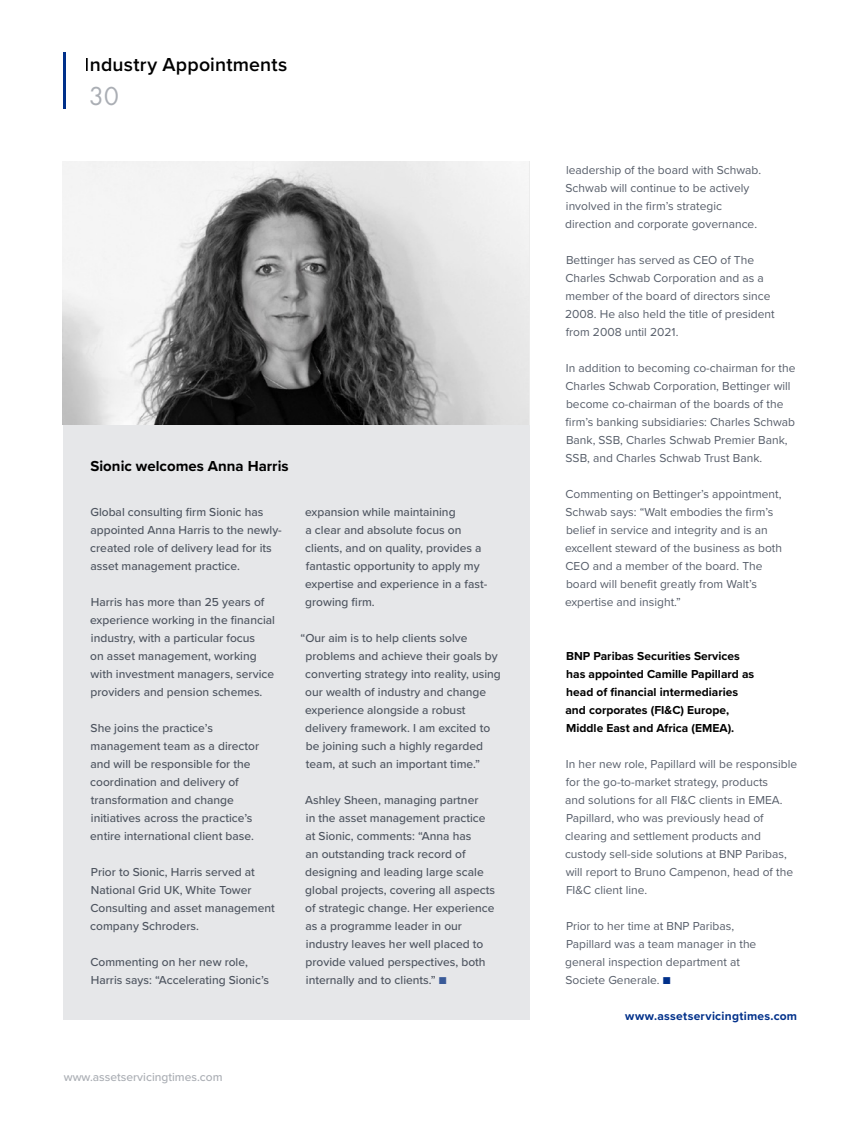
<style>
.page{position:relative;width:861px;height:1134px;background:#fff}
.page>*{position:absolute;margin:0;border:0;box-sizing:border-box;transform-origin:0 0}
.t1{font:27px "Futura PT";color:#aaaeb4}
.t2{font:600 19.5px "Proxima Nova";letter-spacing:.01em;color:#000}
.t3{font:700 15px "Proxima Nova";color:#000}
.t4{font:500 12px/18px "Proxima Nova";color:#565d69}
.t5{font:12px/18px "Proxima Nova";color:#565d69}
.t6{font:700 12px/18px "Proxima Nova";color:#000}
.t7{font:700 12px "Proxima Nova";letter-spacing:.025em;color:#00308a}
.t8{font:500 12px "Proxima Nova";color:#aaaeb4}
.s1{color:#4064a7}
.s2{color:#00308a}
</style>
<div class="page">
<div style="left:63px;top:425px;width:466px;height:595px;background:#e6e7e9"></div>
<img style="left:63px;top:161px;width:466px;height:264px">
<hr style="left:63px;top:52px;width:2px;height:57px;background:#00308a">
<h2 class="t2" style="left:85px;top:50px;width:204px">Industry Appointments</h2>
<h1 class="t1" style="left:88px;top:80px;width:32px">30</h1>
<p class="t3" style="left:90px;top:455px;width:200px">Sionic welcomes Anna Harris</p>
<p class="t4" style="left:90px;top:502px;width:193px">Global consulting firm Sionic has appointed Anna Harris to the newly&shy;created role of delivery lead for its asset management practice.</p>
<p class="t4" style="left:90px;top:592px;width:186px">Harris has more than 25 years of experience working in the financial industry, with a particular focus<br>on asset management, working with investment managers, service providers and pension schemes.</p>
<p class="t4" style="left:90px;top:718px;width:170px">She joins the practice’s management team as a director and will be responsible for the coordination and delivery of transformation and change initiatives across the practice’s entire international client base.</p>
<p class="t4" style="left:90px;top:862px;width:186px">Prior to Sionic, Harris served at<br>National Grid UK, White Tower<br>Consulting and asset management company Schroders.</p>
<p class="t4" style="left:90px;top:952px;width:180px">Commenting on her new role,<br>Harris says: “Accelerating Sionic’s</p>
<p class="t4" style="left:305px;top:502px;width:184px">expansion while maintaining<br>a clear and absolute focus on clients, and on quality, provides a fantastic opportunity to apply my expertise and experience in a fast&shy;growing firm.</p>
<p class="t4" style="left:305px;top:628px;width:197px;text-indent:-5px">“Our aim is to help clients solve problems and achieve their goals by converting strategy into reality, using our wealth of industry and change experience alongside a robust delivery framework. I am excited to be joining such a highly regarded team, at such an important time.”</p>
<p class="t4" style="left:305px;top:790px;width:192px">Ashley Sheen, managing partner<br>in the asset management practice at Sionic, comments: “Anna has<br>an outstanding track record of designing and leading large scale global projects, covering all aspects of strategic change. Her experience as a programme leader in our industry leaves her well placed to provide valued perspectives, both internally and to clients.” <span class="s1">■</span></p>
<p class="t8" style="left:64px;top:1068px;width:160px">www.assetservicingtimes.com</p>
<p class="t5" style="left:565px;top:160px;width:197px">leadership of the board with Schwab.<br>Schwab will continue to be actively involved in the firm’s strategic direction and corporate governance.</p>
<p class="t5" style="left:565px;top:250px;width:211px">Bettinger has served as CEO of The Charles Schwab Corporation and as a member of the board of directors since 2008. He also held the title of president from 2008 until 2021.</p>
<p class="t5" style="left:565px;top:358px;width:232px">In addition to becoming co-chairman for the Charles Schwab Corporation, Bettinger will become co-chairman of the boards of the firm’s banking subsidiaries: Charles Schwab Bank, SSB, Charles Schwab Premier Bank, SSB, and Charles Schwab Trust Bank.</p>
<p class="t5" style="left:565px;top:484px;width:219px">Commenting on Bettinger’s appointment, Schwab says: “Walt embodies the firm’s belief in service and integrity and is an excellent steward of the business as both CEO and a member of the board. The board will benefit greatly from Walt’s expertise and insight.”</p>
<p class="t6" style="left:565px;top:647px;width:190px">BNP Paribas Securities Services has appointed Camille Papillard as head of financial intermediaries and corporates (FI&amp;C) Europe,<br>Middle East and Africa (EMEA).</p>
<p class="t5" style="left:565px;top:754px;width:234px">In her new role, Papillard will be responsible for the go-to-market strategy, products<br>and solutions for all FI&amp;C clients in EMEA.<br>Papillard, who was previously head of clearing and settlement products and custody sell-side solutions at BNP Paribas, will report to Bruno Campenon, head of the FI&amp;C client line.</p>
<p class="t5" style="left:565px;top:916px;width:193px">Prior to her time at BNP Paribas,<br>Papillard was a team manager in the general inspection department at<br>Societe Generale. <span class="s2">■</span></p>
<p class="t7" style="left:625px;top:1007px;width:174px">www.assetservicingtimes.com</p>
</div>
